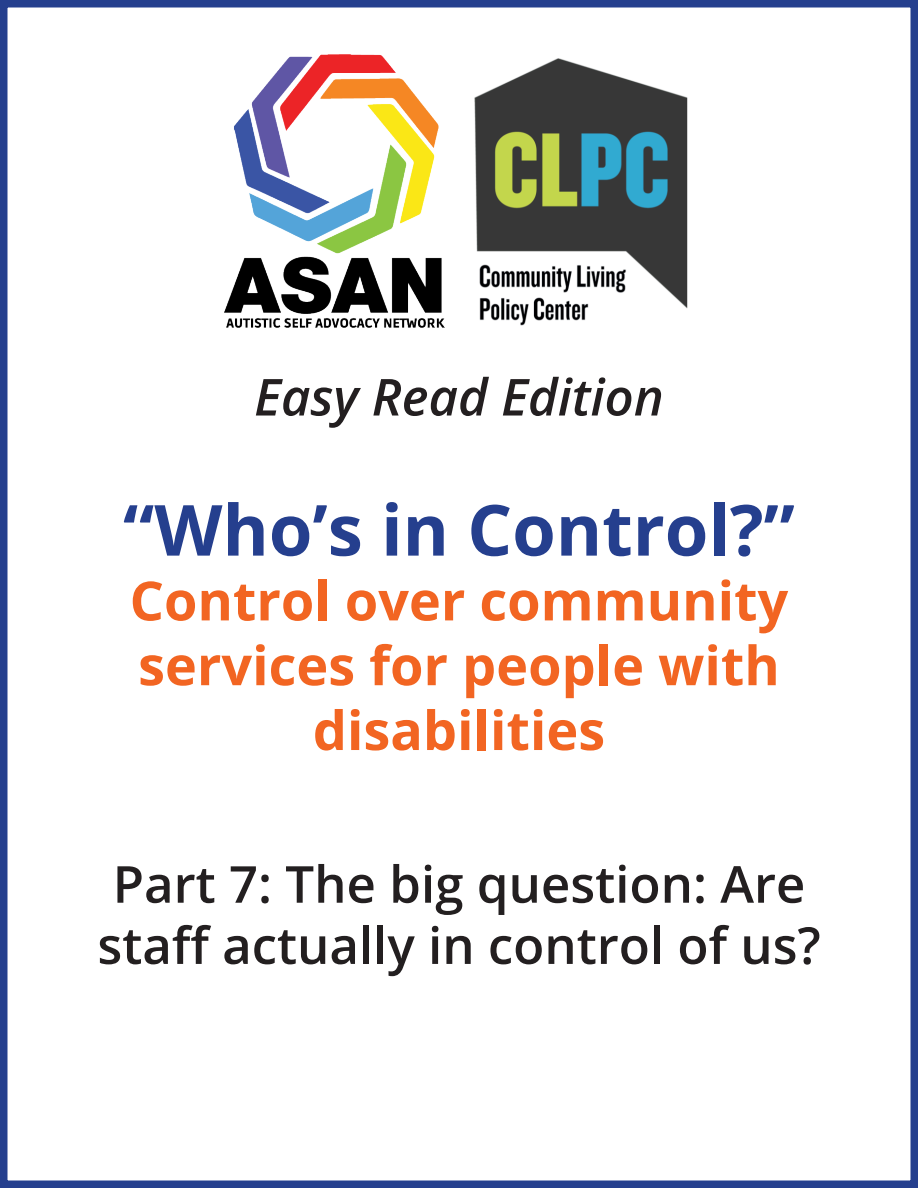
<style>
.page{position:relative;width:918px;height:1188px;background:#fff}
.page>*{position:absolute;margin:0;border:0;box-sizing:border-box;transform-origin:0 0}
.t1{font:700 70.5px "Open Sans";color:#253f8e}
.t2{font:700 54px/64.8px "Open Sans";color:#f26522;text-align:center}
.t3{font:600 51px/61.2px "Open Sans";color:#231f20}
.Easy_Read_Edition{font:italic 600 51px "Open Sans";color:#231f20}
</style>
<div class="page">
<div style="left:0;top:0;width:918px;height:1188px;border:8px solid #253f8e"></div>
<img style="left:224px;top:54px;width:220px;height:274px">
<img style="left:474px;top:58px;width:214px;height:268px">
<p class="Easy_Read_Edition" style="left:254px;top:362px;width:411px">Easy Read Edition</p>
<p class="t1" style="left:123px;top:480px;width:673px">“Who’s in Control?”</p>
<p class="t2" style="left:130px;top:567px;width:660px">Control over community services for people with disabilities</p>
<p class="t3" style="left:97px;top:853px;width:725px">Part 7: The big question: Are staff actually in control of us?</p>
</div>
